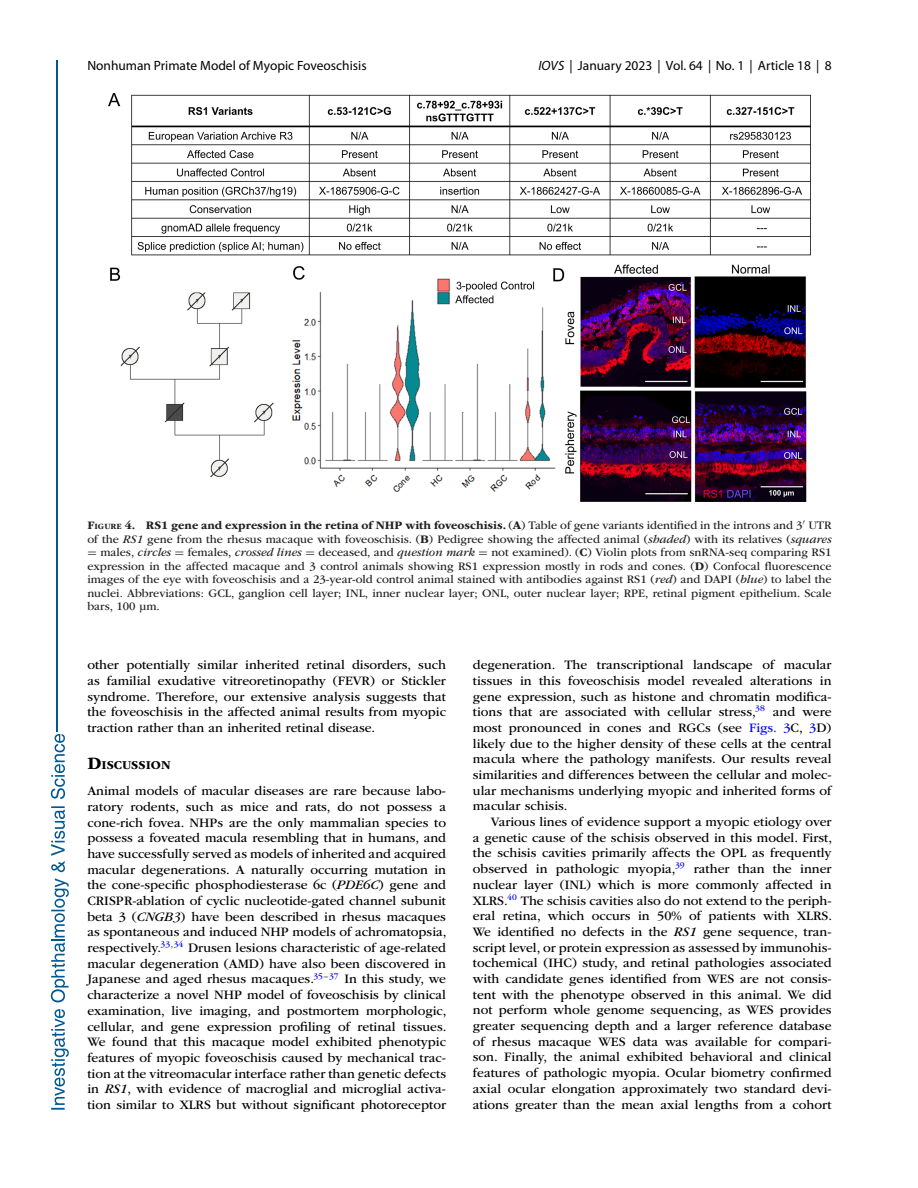
<style>
.page{position:relative;width:918px;height:1188px;background:#fff}
.page>*{position:absolute;margin:0;border:0;box-sizing:border-box;transform-origin:0 0}
.t1{font:13.5px/15.8px "ITC Garamond Std";color:#000;text-align:justify}
.t2{font:13.5px "Myriad Pro";color:#000}
.t3{font:700 12.6px "ITC Garamond Std";color:#000}
.t4{font:12px/13.5px "ITC Garamond Std";color:#231f20;text-align:justify}
.s1{font-style:italic}
.s2{font-weight:700}
.s3{font-weight:700;font-size:8.4px}
.s4{font-family:"MTSY"}
.s5{font-size:18px}
.s6{color:#00f}
</style>
<div class="page">
<hr style="left:57px;top:60px;width:1px;height:672px;background:#005892">
<svg style="left:51px;top:734px;width:18px;height:376px"></svg>
<img style="left:108px;top:93px;width:702px;height:408px">
<p class="t2" style="left:87px;top:57px;width:281px">Nonhuman Primate Model of Myopic Foveoschisis</p>
<p class="t2" style="left:539px;top:57px;width:295px"><span class="s1">IOVS</span> | January 2023 | Vol. 64 | No. 1 | Article 18 | 8</p>
<p class="t4" style="left:87px;top:520px;width:746px"><span class="s2">F</span><span class="s3">IGURE</span> <span class="s2">4. RS1 gene and expression in the retina of NHP with foveoschisis.</span> (<span class="s2">A</span>) Table of gene variants identified in the introns and 3<sup>-</sup> UTR of the <span class="s1">RS1</span> gene from the rhesus macaque with foveoschisis. (<span class="s2">B</span>) Pedigree showing the affected animal (<span class="s1">shaded</span>) with its relatives (<span class="s1">squares </span><span class="s4">=</span> males, <span class="s1">circles</span> <span class="s4">=</span> females, <span class="s1">crossed lines</span> <span class="s4">=</span> deceased, and <span class="s1">question mark</span> <span class="s4">=</span> not examined). (<span class="s2">C</span>) Violin plots from snRNA-seq comparing RS1 expression in the affected macaque and 3 control animals showing RS1 expression mostly in rods and cones. (<span class="s2">D</span>) Confocal fluorescence images of the eye with foveoschisis and a 23-year-old control animal stained with antibodies against RS1 (<span class="s1">red</span>) and DAPI (<span class="s1">blue</span>) to label the nuclei. Abbreviations: GCL, ganglion cell layer; INL, inner nuclear layer; ONL, outer nuclear layer; RPE, retinal pigment epithelium. Scale bars, 100 μm.</p>
<p class="t1" style="left:87px;top:658px;width:360px">other potentially similar inherited retinal disorders, such as familial exudative vitreoretinopathy (FEVR) or Stickler syndrome. Therefore, our extensive analysis suggests that the foveoschisis in the affected animal results from myopic traction rather than an inherited retinal disease.</p>
<p class="t3" style="left:87px;top:760px;width:85px"><span class="s5">D</span>ISCUSSION</p>
<p class="t1" style="left:87px;top:784px;width:361px">Animal models of macular diseases are rare because labo&shy;ratory rodents, such as mice and rats, do not possess a cone-rich fovea. NHPs are the only mammalian species to possess a foveated macula resembling that in humans, and have successfully served as models of inherited and acquired macular degenerations. A naturally occurring mutation in the cone-specific phosphodiesterase 6c (<span class="s1">PDE6C</span>) gene and CRISPR-ablation of cyclic nucleotide-gated channel subunit beta 3 (<span class="s1">CNGB3</span>) have been described in rhesus macaques as spontaneous and induced NHP models of achromatopsia, respectively.<sup>33</sup><sup>,</sup><sup>34</sup> Drusen lesions characteristic of age-related macular degeneration (AMD) have also been discovered in Japanese and aged rhesus macaques.<sup>35</sup><sup>–</sup><sup>37</sup> In this study, we characterize a novel NHP model of foveoschisis by clinical examination, live imaging, and postmortem morphologic, cellular, and gene expression profiling of retinal tissues.<br>We found that this macaque model exhibited phenotypic features of myopic foveoschisis caused by mechanical trac&shy;tion at the vitreomacular interface rather than genetic defects in <span class="s1">RS1</span>, with evidence of macroglial and microglial activa&shy;tion similar to XLRS but without significant photoreceptor</p>
<p class="t1" style="left:473px;top:658px;width:360px">degeneration. The transcriptional landscape of macular tissues in this foveoschisis model revealed alterations in gene expression, such as histone and chromatin modifica&shy;tions that are associated with cellular stress,<sup>38</sup> and were most pronounced in cones and RGCs (see <span class="s6">Figs. 3</span>C, <span class="s6">3</span>D) likely due to the higher density of these cells at the central macula where the pathology manifests. Our results reveal similarities and differences between the cellular and molec&shy;ular mechanisms underlying myopic and inherited forms of macular schisis.</p>
<p class="t1" style="left:473px;top:815px;width:361px;text-indent:18px">Various lines of evidence support a myopic etiology over a genetic cause of the schisis observed in this model. First, the schisis cavities primarily affects the OPL as frequently observed in pathologic myopia,<sup>39</sup> rather than the inner nuclear layer (INL) which is more commonly affected in XLRS.<sup>40</sup> The schisis cavities also do not extend to the periph&shy;eral retina, which occurs in 50% of patients with XLRS.<br>We identified no defects in the <span class="s1">RS1</span> gene sequence, tran&shy;script level, or protein expression as assessed by immunohis&shy;tochemical (IHC) study, and retinal pathologies associated with candidate genes identified from WES are not consis&shy;tent with the phenotype observed in this animal. We did not perform whole genome sequencing, as WES provides greater sequencing depth and a larger reference database of rhesus macaque WES data was available for compari&shy;son. Finally, the animal exhibited behavioral and clinical features of pathologic myopia. Ocular biometry confirmed axial ocular elongation approximately two standard devi&shy;ations greater than the mean axial lengths from a cohort</p>
</div>
